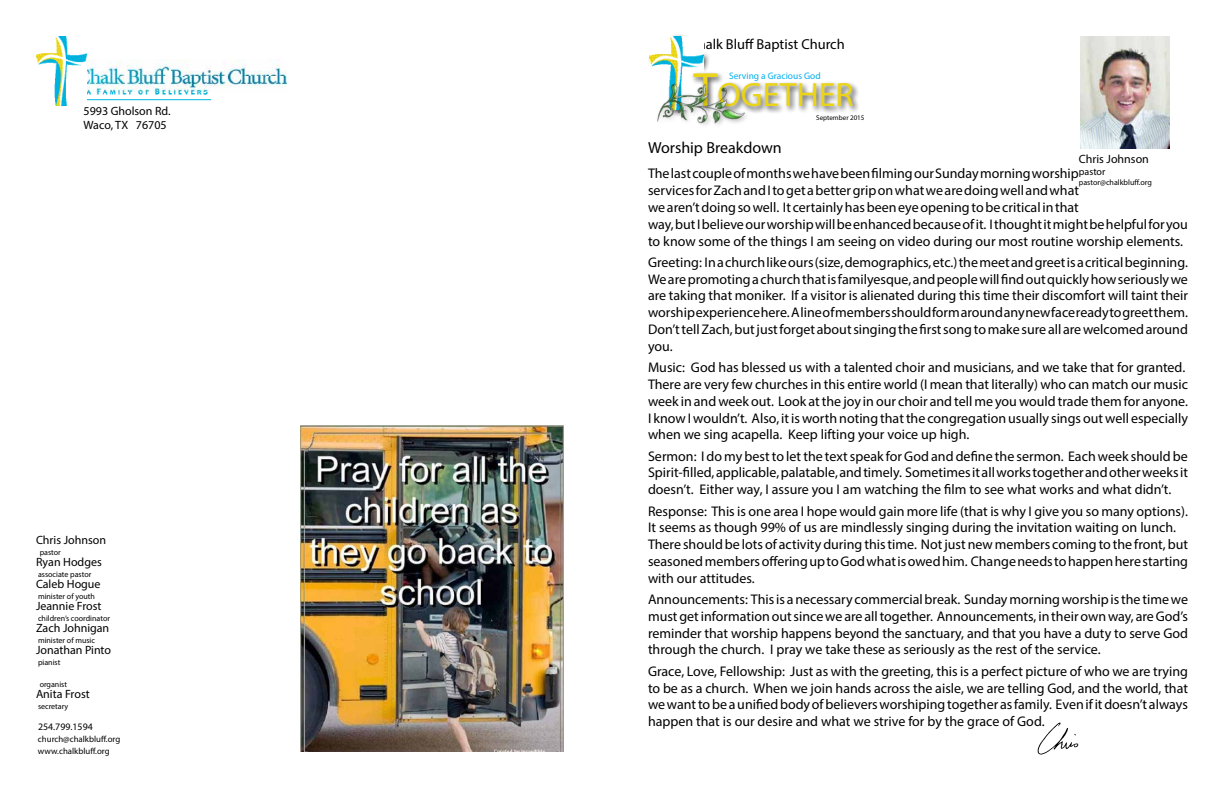
<style>
.page{position:relative;width:1224px;height:792px;background:#fff}
.page>*{position:absolute;margin:0;border:0;box-sizing:border-box;transform-origin:0 0}
.t1{font:33.8px "Myriad Pro";color:#ebd417}
.t2{font:16px "Myriad Pro";color:#000}
.t3{font:14.4px "Myriad Pro";color:#000}
.t4{font:14px/16.8px "Myriad Pro";color:#000;text-align:justify}
.t5{font:12px/22px "Myriad Pro";color:#000}
.t6{font:10px "Myriad Pro";color:#000}
.t7{font:9.9px "Myriad Pro";color:#000}
.t8{font:9.5px "Myriad Pro";color:#00aeef}
.t9{font:8.8px/12.1px "Myriad Pro";color:#000}
.t10{font:8px "Myriad Pro";color:#000}
.t11{font:7px "Myriad Pro";color:#000}
.s1{font-size:48.3px}
</style>
<div class="page">
<hr style="left:40px;top:99px;width:171px;height:1px;background:#00b5de">
<img style="left:86px;top:59px;width:200px;height:36px">
<img style="left:36px;top:37px;width:50px;height:68px">
<div style="left:647px;top:34px;width:64px;height:83px;background:#000;opacity:.75"></div>
<img style="left:650px;top:37px;width:53px;height:72px">
<div style="left:691px;top:71px;width:169px;height:43px;background:#000;opacity:.75"></div>
<div style="left:655px;top:82px;width:96px;height:47px;background:#000;opacity:.33"></div>
<img style="left:656px;top:82px;width:91px;height:41px">
<img style="left:1080px;top:36px;width:90px;height:113px">
<img style="left:1037px;top:722px;width:42px;height:33px">
<img style="left:301px;top:425px;width:262px;height:326px">
<p class="t5" style="left:84px;top:103px;width:89px;line-height:14.4px">5993 Gholson Rd.<br>Waco, TX 76705</p>
<p class="t5" style="left:36px;top:528px;width:77px">Chris Johnson<br>Ryan Hodges<br>Caleb Hogue<br>Jeannie Frost<br>Zach Johnigan<br>Jonathan Pinto</p>
<p class="t5" style="left:36px;top:682px;width:55px">Anita Frost</p>
<p class="t10" style="left:40px;top:547px;width:23px">pastor</p>
<p class="t10" style="left:38px;top:569px;width:55px">associate pastor</p>
<p class="t10" style="left:38px;top:591px;width:58px">minister of youth</p>
<p class="t10" style="left:38px;top:613px;width:74px">children’s coordinator</p>
<p class="t10" style="left:38px;top:635px;width:59px">minister of music</p>
<p class="t10" style="left:38px;top:657px;width:24px">pianist</p>
<p class="t10" style="left:40px;top:679px;width:29px">organist</p>
<p class="t10" style="left:38px;top:701px;width:32px">secretary</p>
<p class="t7" style="left:38px;top:720px;width:56px">254.799.1594</p>
<p class="t9" style="left:38px;top:733px;width:84px">church@chalkbluff.org www.chalkbluff.org</p>
<p class="t3" style="left:689px;top:35px;width:157px">Chalk Bluff Baptist Church</p>
<h1 class="t1" style="left:694px;top:74px;width:161px"><span class="s1">T</span>OGETHER</h1>
<p class="t11" style="left:816px;top:113px;width:50px">September 2015</p>
<p class="t8" style="left:729px;top:70px;width:93px">Serving a Gracious God</p>
<p class="t2" style="left:648px;top:137px;width:135px">Worship Breakdown</p>
<p class="t4" style="left:648px;top:165px;width:541px;text-align:left">The last couple of months we have been filming our Sunday morning worship<br>services for Zach and I to get a better grip on what we are doing well and what<br>we aren’t doing so well. It certainly has been eye opening to be critical in that<br>way, but I believe our worship will be enhanced because of it. I thought it might be helpful for you to know some of the things I am seeing on video during our most routine worship elements.</p>
<p class="t4" style="left:648px;top:254px;width:542px">Greeting: In a church like ours (size, demographics, etc.) the meet and greet is a critical beginning.<br>We are promoting a church that is familyesque, and people will find out quickly how seriously we are taking that moniker. If a visitor is alienated during this time their discomfort will taint their worship experience here. A line of members should form around any new face ready to greet them.<br>Don’t tell Zach, but just forget about singing the first song to make sure all are welcomed around you.</p>
<p class="t4" style="left:648px;top:359px;width:542px;text-align:left">Music: God has blessed us with a talented choir and musicians, and we take that for granted.<br>There are very few churches in this entire world (I mean that literally) who can match our music week in and week out. Look at the joy in our choir and tell me you would trade them for anyone.<br>I know I wouldn’t. Also, it is worth noting that the congregation usually sings out well especially when we sing acapella. Keep lifting your voice up high.</p>
<p class="t4" style="left:648px;top:447px;width:542px">Sermon: I do my best to let the text speak for God and define the sermon. Each week should be Spirit-filled, applicable, palatable, and timely. Sometimes it all works together and other weeks it doesn’t. Either way, I assure you I am watching the film to see what works and what didn’t.</p>
<p class="t4" style="left:648px;top:502px;width:542px;text-align:left">Response: This is one area I hope would gain more life (that is why I give you so many options).<br>It seems as though 99% of us are mindlessly singing during the invitation waiting on lunch.<br>There should be lots of activity during this time. Not just new members coming to the front, but seasoned members offering up to God what is owed him. Change needs to happen here starting with our attitudes.</p>
<p class="t4" style="left:648px;top:591px;width:542px">Announcements: This is a necessary commercial break. Sunday morning worship is the time we must get information out since we are all together. Announcements, in their own way, are God’s reminder that worship happens beyond the sanctuary, and that you have a duty to serve God through the church. I pray we take these as seriously as the rest of the service.</p>
<p class="t4" style="left:648px;top:662px;width:542px">Grace, Love, Fellowship: Just as with the greeting, this is a perfect picture of who we are trying to be as a church. When we join hands across the aisle, we are telling God, and the world, that we want to be a unified body of believers worshiping together as family. Even if it doesn’t always happen that is our desire and what we strive for by the grace of God.</p>
<p class="t5" style="left:1079px;top:148px;width:72px">Chris Johnson</p>
<p class="t6" style="left:1079px;top:166px;width:28px">pastor</p>
<p class="t10" style="left:1079px;top:177px;width:75px">pastor@chalkbluff.org</p>
</div>
